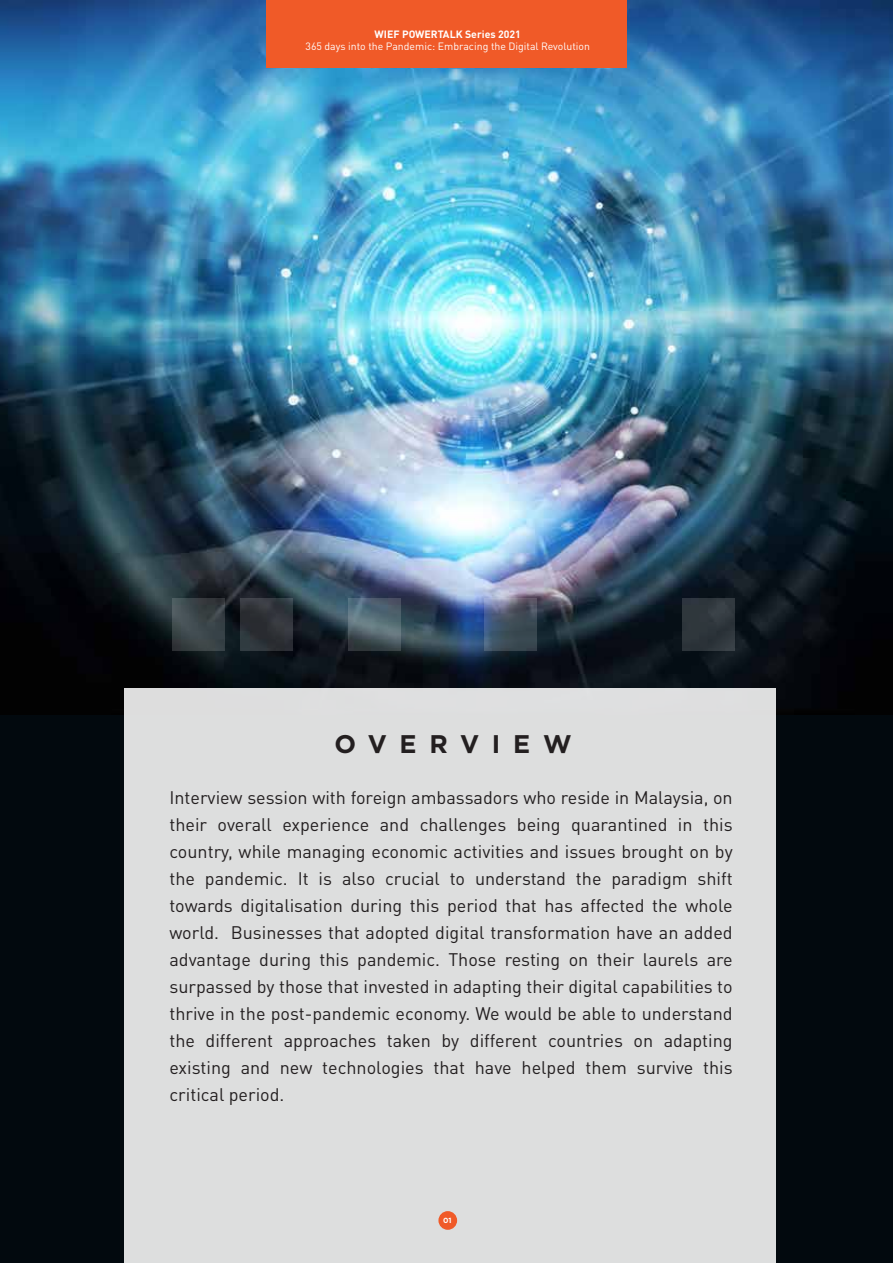
<style>
.page{position:relative;width:893px;height:1263px;background:#fff}
.page>*{position:absolute;margin:0;border:0;box-sizing:border-box;transform-origin:0 0}
.t1{font:700 25.5px "Gotham";letter-spacing:.5em;color:#231f20}
.t2{font:18px/27px "DIN Pro";color:#231f20;text-align:justify}
.t3{font:10.5px "DIN Pro";color:#fff}
.t4{font:700 10.5px "DIN Pro";color:#fff}
.t5{font:700 7.5px "Gotham";color:#fff}
</style>
<div class="page">
<div style="left:0;top:507px;width:893px;height:756px;background:#02090e"></div>
<img style="left:0;top:0;width:893px;height:715px">
<div style="left:124px;top:688px;width:652px;height:575px;background:#dddede"></div>
<div style="left:267px;top:0;width:360px;height:67px;background:#f05a28"></div>
<div style="left:438px;top:1211px;width:19px;height:19px;background:#f05a28;border-radius:50%"></div>
<svg style="left:173px;top:599px;width:52px;height:52px;fill:#3b4548"></svg>
<div style="left:240px;top:599px;width:53px;height:52px;background:#2e3238"></div>
<svg style="left:348px;top:599px;width:52px;height:52px"></svg>
<svg style="left:484px;top:599px;width:52px;height:52px"></svg>
<div style="left:682px;top:599px;width:52px;height:52px;background:#2f373c"></div>
<p class="t4" style="left:375px;top:25px;width:148px">WIEF POWERTALK Series 2021</p>
<p class="t3" style="left:305px;top:38px;width:286px">365 days into the Pandemic: Embracing the Digital Revolution</p>
<h1 class="t1" style="left:334px;top:727px;width:239px">OVERVIEW</h1>
<p class="t2" style="left:169px;top:782px;width:565px">Interview session with foreign ambassadors who reside in Malaysia, on their overall experience and challenges being quarantined in this country, while managing economic activities and issues brought on by the pandemic. It is also crucial to understand the paradigm shift towards digitalisation during this period that has affected the whole world. Businesses that adopted digital transformation have an added advantage during this pandemic. Those resting on their laurels are surpassed by those that invested in adapting their digital capabilities to thrive in the post-pandemic economy. We would be able to understand the different approaches taken by different countries on adapting existing and new technologies that have helped them survive this critical period.</p>
<p class="t5" style="left:443px;top:1215px;width:10px">01</p>
</div>
